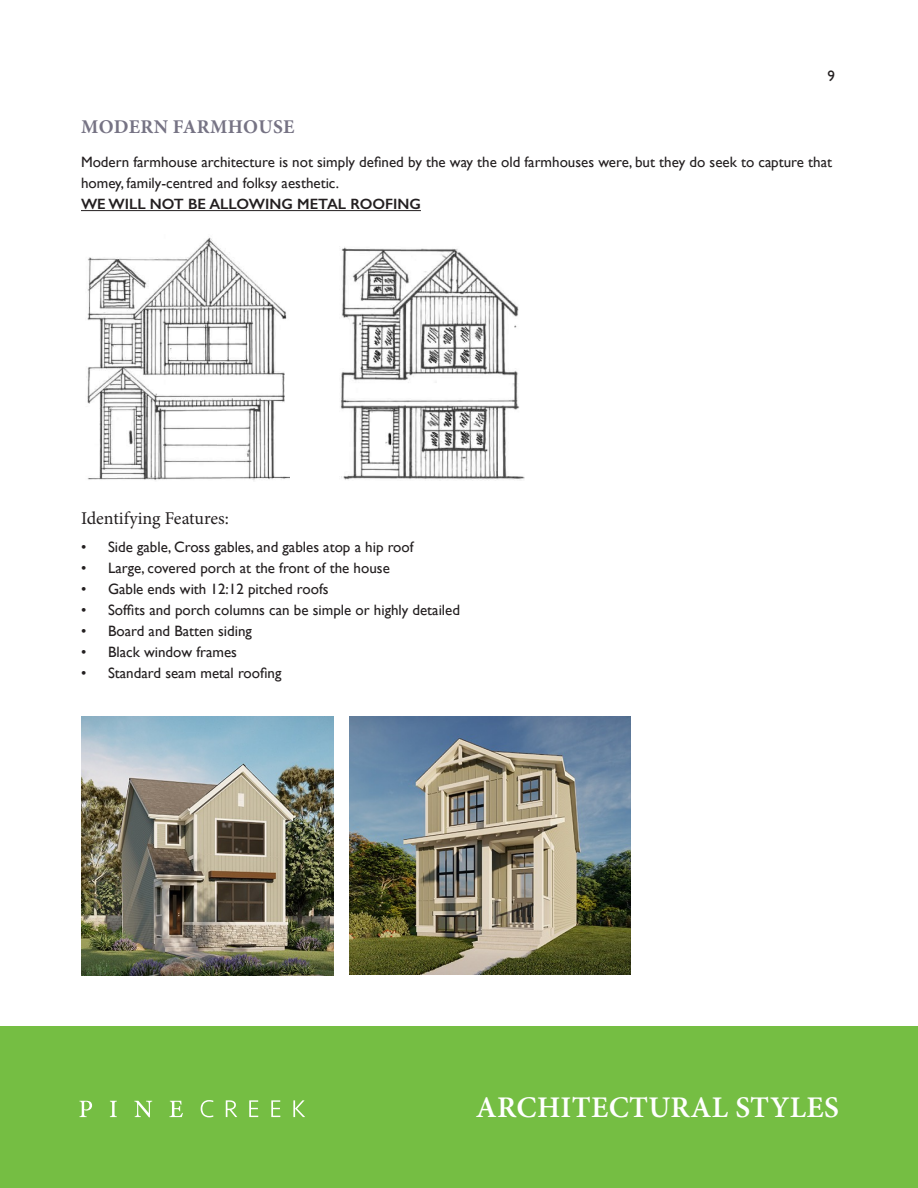
<style>
.page{position:relative;width:918px;height:1188px;background:#fff}
.page>*{position:absolute;margin:0;border:0;box-sizing:border-box;transform-origin:0 0}
.t1{font:600 30px "Minion Pro";letter-spacing:.01em;color:#fff}
.subtitle1{font:700 19.5px "Minion Pro";letter-spacing:.015em;color:#767384}
.subtitle2{font:18px "Minion Pro";color:#231f20}
.body{font:15px/21px "Gill Sans";color:#231f20}
.body-2{font:600 15px "Gill Sans";color:#231f20}
</style>
<div class="page">
<div style="left:0;top:1026px;width:918px;height:162px;background:#75be43"></div>
<svg style="left:80px;top:1101px;width:12px;height:16px"></svg>
<svg style="left:110px;top:1101px;width:7px;height:16px"></svg>
<svg style="left:134px;top:1101px;width:18px;height:16px"></svg>
<svg style="left:169px;top:1101px;width:14px;height:16px"></svg>
<svg style="left:201px;top:1100px;width:12px;height:17px"></svg>
<svg style="left:226px;top:1100px;width:11px;height:17px"></svg>
<svg style="left:249px;top:1100px;width:9px;height:17px"></svg>
<svg style="left:271px;top:1100px;width:9px;height:17px"></svg>
<svg style="left:293px;top:1100px;width:12px;height:17px"></svg>
<hr style="left:81px;top:210px;width:340px;height:1px;background:#231f20">
<img style="left:87px;top:237px;width:203px;height:244px">
<img style="left:340px;top:247px;width:185px;height:233px">
<img style="left:81px;top:717px;width:253px;height:258px">
<img style="left:349px;top:717px;width:281px;height:258px">
<p class="body" style="left:827px;top:65px;width:9px">9</p>
<p class="subtitle1" style="left:81px;top:113px;width:215px">MODERN FARMHOUSE</p>
<p class="body" style="left:81px;top:152px;width:753px">Modern farmhouse architecture is not simply defined by the way the old farmhouses were, but they do seek to capture that homey, family-centred and folksy aesthetic.</p>
<p class="body-2" style="left:81px;top:195px;width:341px">WE WILL NOT BE ALLOWING METAL ROOFING</p>
<p class="subtitle2" style="left:81px;top:507px;width:149px">Identifying Features:</p>
<p class="body" style="left:81px;top:537px;width:334px">• Side gable, Cross gables, and gables atop a hip roof</p>
<p class="body" style="left:81px;top:558px;width:310px">• Large, covered porch at the front of the house</p>
<p class="body" style="left:81px;top:579px;width:249px">• Gable ends with 12:12 pitched roofs</p>
<p class="body" style="left:81px;top:600px;width:381px">• Soffits and porch columns can be simple or highly detailed</p>
<p class="body" style="left:81px;top:621px;width:172px">• Board and Batten siding</p>
<p class="body" style="left:81px;top:642px;width:157px">• Black window frames</p>
<p class="body" style="left:81px;top:663px;width:202px">• Standard seam metal roofing</p>
<p class="t1" style="left:476px;top:1087px;width:365px">ARCHITECTURAL STYLES</p>
</div>
